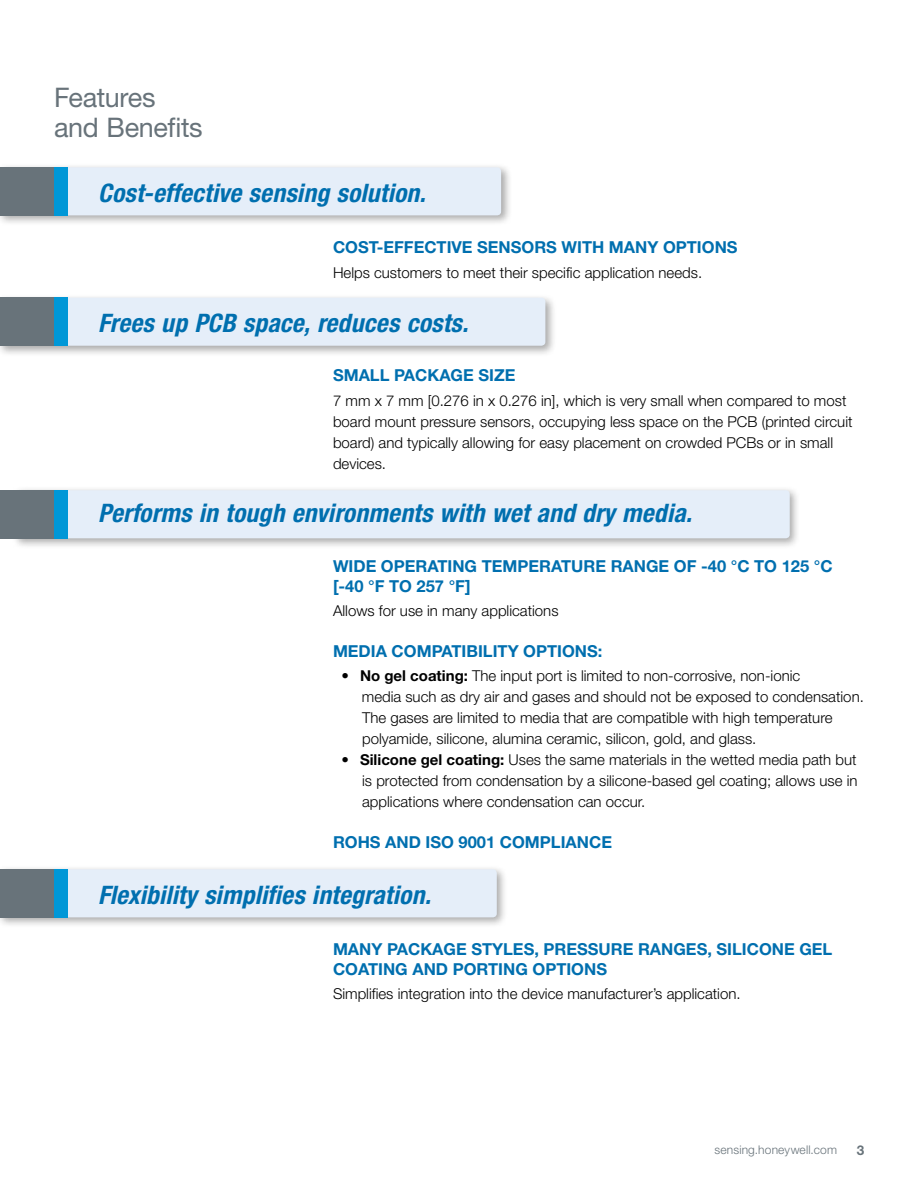
<style>
.page{position:relative;width:918px;height:1188px;background:#fff}
.page>*{position:absolute;margin:0;border:0;box-sizing:border-box;transform-origin:0 0}
.t1{font:27px/30px "Helvetica Neue LT Std";letter-spacing:-.015em;color:#68737a}
.t2{font:italic 700 condensed 25.5px "Helvetica Neue LT Std";letter-spacing:.01em;color:#006faf}
.t3{font:700 16.5px "Helvetica Neue LT Std";color:#006faf}
.t4{font:300 15px/21px "Helvetica Neue LT Std";color:#000}
.t5{font:700 13.5px "Helvetica Neue LT Std";color:#68737a}
.t6{font:300 12px "Helvetica Neue LT Std";letter-spacing:.015em;color:#68737a}
.s1{font-weight:700}
</style>
<div class="page">
<div style="left:0;top:163px;width:512px;height:64px;background:#000;opacity:.34"></div>
<div style="left:68px;top:167px;width:433px;height:48px;background:#e5eef9"></div>
<div style="left:0;top:293px;width:557px;height:64px;background:#000;opacity:.34"></div>
<div style="left:68px;top:298px;width:477px;height:48px;background:#e5eef9"></div>
<div style="left:0;top:865px;width:508px;height:64px;background:#000;opacity:.34"></div>
<div style="left:68px;top:869px;width:429px;height:48px;background:#e5eef9"></div>
<div style="left:8px;top:167px;width:60px;height:48px;background:#0097d7"></div>
<div style="left:0;top:167px;width:54px;height:48px;background:#68737a"></div>
<div style="left:8px;top:298px;width:60px;height:48px;background:#0097d7"></div>
<div style="left:0;top:298px;width:54px;height:48px;background:#68737a"></div>
<div style="left:8px;top:869px;width:60px;height:48px;background:#0097d7"></div>
<div style="left:0;top:869px;width:54px;height:48px;background:#68737a"></div>
<div style="left:12px;top:486px;width:789px;height:63px;background:#000;opacity:.34"></div>
<div style="left:68px;top:490px;width:722px;height:48px;background:#e5eef9"></div>
<div style="left:8px;top:490px;width:60px;height:48px;background:#0097d7"></div>
<div style="left:0;top:490px;width:54px;height:48px;background:#68737a"></div>
<h1 class="t1" style="left:54px;top:82px;width:150px">Features and Benefits</h1>
<h2 class="t2" style="left:98px;top:177px;width:329px">Cost-effective sensing solution.</h2>
<p class="t3" style="left:333px;top:237px;width:254px">COST-EFFECTIVE SENSORS WITH</p>
<p class="t3" style="left:609px;top:237px;width:14px">MAN</p>
<p class="t3" style="left:647px;top:237px;width:79px">Y OPTIONS</p>
<p class="t4" style="left:333px;top:261px;width:371px">Helps customers to meet their specific application needs.</p>
<h2 class="t2" style="left:98px;top:307px;width:372px">Frees up PCB space, reduces costs.</h2>
<p class="t3" style="left:333px;top:365px;width:23px">SMALL</p>
<p class="t3" style="left:394px;top:365px;width:12px">PAC</p>
<p class="t3" style="left:427px;top:365px;width:89px">KAGE SIZE</p>
<p class="t4" style="left:333px;top:389px;width:521px">7 mm x 7 mm [0.276 in x 0.276 in], which is very small when compared to most board mount pressure sensors, occupying less space on the PCB (printed circuit board) and typically allowing for easy placement on crowded PCBs or in small devices.</p>
<h2 class="t2" style="left:98px;top:497px;width:595px">Performs in tough environments with wet and dry media.</h2>
<p class="t3" style="left:333px;top:556px;width:12px">WID</p>
<p class="t3" style="left:366px;top:556px;width:186px">E OPERATING TEMPERATUR</p>
<p class="t3" style="left:595px;top:556px;width:28px">E RAN</p>
<p class="t3" style="left:646px;top:556px;width:188px">GE OF -40 °C TO 125 °C</p>
<p class="t3" style="left:333px;top:576px;width:139px">[-40 °F TO 257 °F]</p>
<p class="t4" style="left:333px;top:600px;width:227px">Allows for use in many applications</p>
<p class="t3" style="left:333px;top:641px;width:36px">MEDIA</p>
<p class="t3" style="left:392px;top:641px;width:36px">COMPATIBILIT</p>
<p class="t3" style="left:508px;top:641px;width:96px">Y OPTIONS:</p>
<p class="t4" style="left:362px;top:665px;width:504px;text-indent:-21px">• <span class="s1">NO GEL COATING:</span> The input port is limited to non-corrosive, non-ionic<br>media such as dry air and gases and should not be exposed to condensation.<br>The gases are limited to media that are compatible with high temperature polyamide, silicone, alumina ceramic, silicon, gold, and glass.</p>
<p class="t4" style="left:362px;top:749px;width:497px;text-align:justify;text-indent:-21px">• <span class="s1">SILICONE GEL COATING:</span> Uses the same materials in the wetted media path but is protected from condensation by a silicone-based gel coating; allows use in applications where condensation can occur.</p>
<p class="t3" style="left:333px;top:832px;width:204px">ROHS AND ISO 9001 COMPLIANC</p>
<p class="t3" style="left:601px;top:832px;width:12px">E</p>
<h2 class="t2" style="left:98px;top:879px;width:334px">Flexibility simplifies integration.</h2>
<p class="t3" style="left:333px;top:939px;width:66px">MANY PAC</p>
<p class="t3" style="left:420px;top:939px;width:169px">KAGE STYLES, PR ESSUR</p>
<p class="t3" style="left:623px;top:939px;width:28px">E RAN</p>
<p class="t3" style="left:673px;top:939px;width:63px">GES, SILIC</p>
<p class="t3" style="left:759px;top:939px;width:69px">ONE GEL</p>
<p class="t3" style="left:333px;top:959px;width:36px">COATIN</p>
<p class="t3" style="left:395px;top:959px;width:30px">G AND</p>
<p class="t3" style="left:453px;top:959px;width:34px">PORTIN</p>
<p class="t3" style="left:515px;top:959px;width:81px">G OPTIONS</p>
<p class="t4" style="left:333px;top:983px;width:409px">Simplifies integration into the device manufacturer’s application.</p>
<p class="t6" style="left:714px;top:1143px;width:124px">sensing.honeywell.com</p>
<p class="t5" style="left:857px;top:1142px;width:9px">3</p>
</div>
